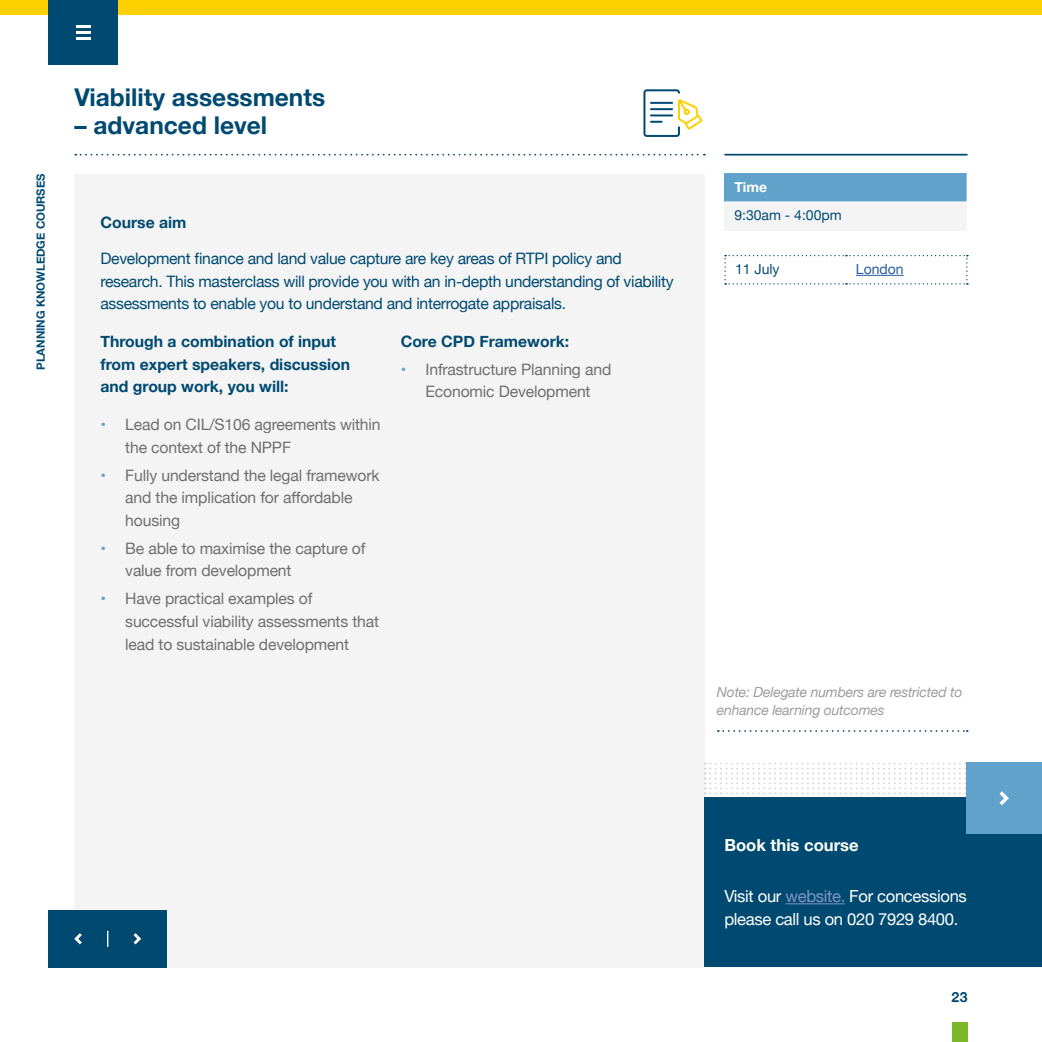
<style>
.page{position:relative;width:1042px;height:1042px;background:#fff}
.page>*{position:absolute;margin:0;border:0;box-sizing:border-box;transform-origin:0 0}
.t1{font:700 24.5px "Helvetica Neue";color:#004a71}
.t2{font:16.62px/22.8px "Helvetica Neue";letter-spacing:-.02em;color:#fff}
.t3{font:700 16.62px "Helvetica Neue";color:#fff}
.t4{font:15.75px/22.8px "Helvetica Neue";letter-spacing:-.01em;color:#706f6f}
.t5{font:15.75px/22.8px "Helvetica Neue";letter-spacing:-.02em;color:#004a71}
.t6{font:700 15.75px/22.8px "Helvetica Neue";color:#004a71}
.t7{font:italic 14px/18.4px "Helvetica Neue";letter-spacing:-.015em;color:#9d9d9c}
.t8{font:14px "Helvetica Neue";color:#004a71}
.t9{font:14px "Helvetica Neue";color:#275b9b}
.t10{font:700 14px "Helvetica Neue";color:#fff}
.t11{font:700 14px "Helvetica Neue";color:#004a71}
.t12{font:700 11.38px "Helvetica Neue";color:#004a71}
.s1{color:#60a2ca}
.s2{color:#8194c3}
</style>
<div class="page">
<div style="left:74px;top:174px;width:631px;height:793px;background:#f4f4f4"></div>
<svg style="left:75px;top:154px;width:630px;height:2px"></svg>
<hr style="left:724px;top:154px;width:243px;height:2px;background:#004a71">
<div style="left:0;top:0;width:1042px;height:15px;background:#ffd000"></div>
<div style="left:48px;top:0;width:70px;height:64px;background:#004a71"></div>
<hr style="left:76px;top:37px;width:15px;height:3px;background:#fff">
<svg style="left:76px;top:25px;width:15px;height:8px"></svg>
<div style="left:951px;top:1022px;width:16px;height:20px;background:#7ab729"></div>
<div style="left:724px;top:173px;width:243px;height:29px;background:#60a2ca"></div>
<div style="left:724px;top:202px;width:243px;height:28px;background:#f4f4f4"></div>
<hr style="left:724px;top:201px;width:243px;height:1px;background:#fff">
<svg style="left:966px;top:173px;width:1px;height:29px"></svg>
<svg style="left:724px;top:255px;width:244px;height:29px"></svg>
<hr style="left:856px;top:275px;width:47px;height:1px;background:#275b9b">
<svg style="left:718px;top:730px;width:249px;height:2px"></svg>
<svg style="left:643px;top:89px;width:59px;height:48px"></svg>
<div style="left:48px;top:910px;width:119px;height:57px;background:#004a71"></div>
<svg style="left:107px;top:931px;width:1px;height:16px"></svg>
<svg style="left:133px;top:933px;width:8px;height:12px"></svg>
<svg style="left:74px;top:933px;width:8px;height:12px"></svg>
<div style="left:705px;top:797px;width:337px;height:170px;background:#004a71"></div>
<svg style="left:705px;top:763px;width:337px;height:142px"></svg>
<p class="t12" style="left:32px;top:370px;width:198px;rotate:-90deg">PLANNING KNOWLEDGE COURSES</p>
<h1 class="t1" style="left:74px;top:78px;width:252px">Viability assessments</h1>
<h1 class="t1" style="left:74px;top:106px;width:194px">– advanced level</h1>
<p class="t6" style="left:100px;top:211px;width:88px">Course aim</p>
<p class="t5" style="left:100px;top:248px;width:574px">Development finance and land value capture are key areas of RTPI policy and research. This masterclass will provide you with an in-depth understanding of viability assessments to enable you to understand and interrogate appraisals.</p>
<p class="t6" style="left:100px;top:330px;width:251px">Through a combination of input from expert speakers, discussion and group work, you will:</p>
<p class="t4" style="left:125px;top:414px;width:257px;text-indent:-25px"><span class="s1">•</span> Lead on CIL/S106 agreements within the context of the NPPF</p>
<p class="t4" style="left:125px;top:464px;width:256px;text-indent:-25px"><span class="s1">•</span> Fully understand the legal framework and the implication for affordable housing</p>
<p class="t4" style="left:125px;top:538px;width:242px;text-indent:-25px"><span class="s1">•</span> Be able to maximise the capture of value from development</p>
<p class="t4" style="left:125px;top:588px;width:255px;text-indent:-25px"><span class="s1">•</span> Have practical examples of successful viability assessments that lead to sustainable development</p>
<p class="t6" style="left:401px;top:330px;width:170px">Core CPD Framework:</p>
<p class="t4" style="left:401px;top:358px;width:212px;text-align:center"><span class="s1">•</span> Infrastructure Planning and<br>Economic Development</p>
<p class="t10" style="left:734px;top:176px;width:34px">Time</p>
<p class="t8" style="left:734px;top:205px;width:109px">9:30am - 4:00pm</p>
<p class="t8" style="left:735px;top:259px;width:46px">11 July</p>
<p class="t9" style="left:856px;top:259px;width:49px">London</p>
<p class="t7" style="left:717px;top:683px;width:247px">Note: Delegate numbers are restricted to enhance learning outcomes</p>
<p class="t3" style="left:724px;top:832px;width:136px">Book this course</p>
<p class="t2" style="left:724px;top:886px;width:244px">Visit our <span class="s2">website.</span> For concessions please call us on 020 7929 8400.</p>
<p class="t11" style="left:951px;top:986px;width:17px">23</p>
</div>
